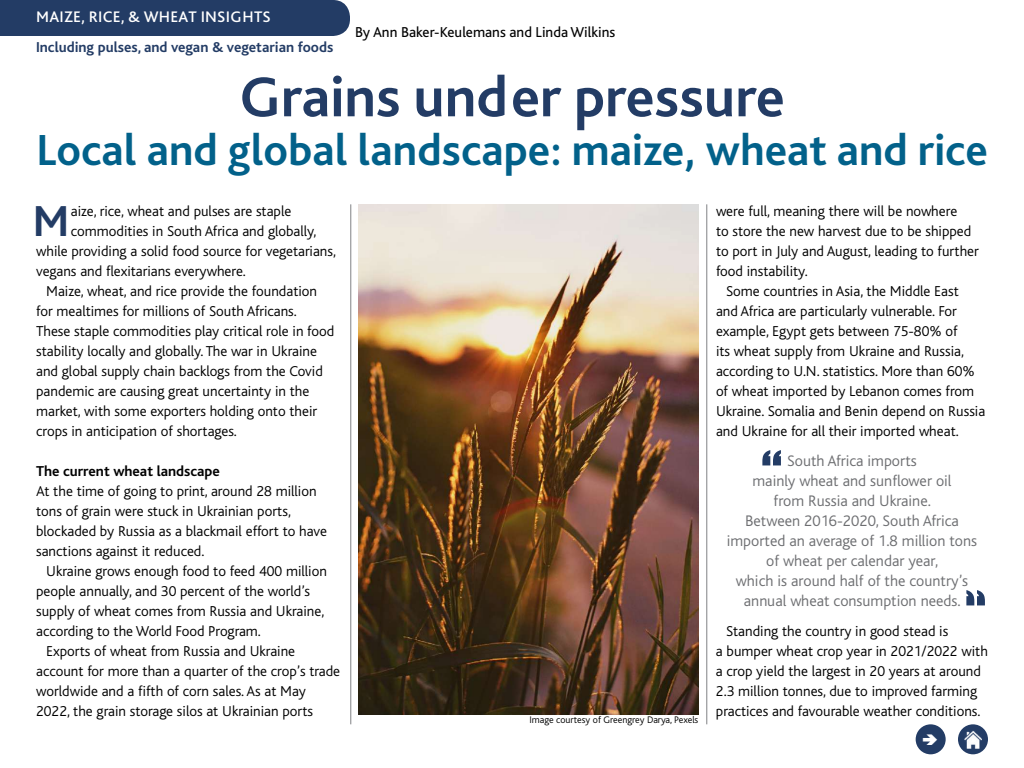
<style>
.page{position:relative;width:1024px;height:768px;background:#fff}
.page>*{position:absolute;margin:0;border:0;box-sizing:border-box;transform-origin:0 0}
.t1{font:60px "Impact";color:#233c65}
.t2{font:700 58.8px "Bliss Pro";color:#233c65}
.t3{font:700 45.5px "Bliss Pro";color:#02618a}
.t4{font:700 45.3px "Bliss Pro";color:#233c65}
.t5{font:300 16px/20px "Bliss";color:#6d6e71;text-align:center}
.t6{font:500 16px "Bliss Pro";color:#fff}
.t7{font:300 15px/20px "Bliss";color:#000}
.t8{font:700 15px "Bliss";color:#233c65}
.t9{font:15px "Bliss";color:#000}
.t10{font:700 15px "Bliss";color:#000}
.t11{font:300 10px "Bliss";color:#000}
</style>
<div class="page">
<div style="left:0;top:0;width:350px;height:36px;background:#233c65"></div>
<hr style="left:351px;top:204px;width:1px;height:520px;background:#808285">
<hr style="left:707px;top:204px;width:1px;height:520px;background:#808285">
<div style="left:916px;top:724px;width:30px;height:30px;background:#233c65;border-radius:50%"></div>
<div style="left:958px;top:724px;width:30px;height:30px;background:#233c65;border-radius:50%"></div>
<img style="left:964px;top:730px;width:18px;height:18px">
<img style="left:358px;top:204px;width:340px;height:510px">
<p class="t6" style="left:36px;top:6px;width:62px">MAIZE, RICE</p>
<p class="t6" style="left:121px;top:6px;width:35px">, &amp; WHEAT</p>
<p class="t6" style="left:201px;top:6px;width:10px">INSIGHTS</p>
<p class="t9" style="left:355px;top:24px;width:262px">By Ann Baker-Keulemans and Linda Wilkins</p>
<p class="t8" style="left:36px;top:39px;width:299px">Including pulses, and vegan &amp; vegetarian foods</p>
<h2 class="t2" style="left:239px;top:60px;width:547px">Grains under pressure</h2>
<h3 class="t3" style="left:36px;top:122px;width:954px">Local and global landscape: maize, wheat and rice</h3>
<h3 class="t4" style="left:33px;top:193px;width:39px">M</h3>
<p class="t7" style="left:71px;top:201px;width:222px">aize, rice, wheat and pulses are staple</p>
<p class="t7" style="left:71px;top:221px;width:247px">commodities in South Africa and globally,</p>
<p class="t7" style="left:36px;top:241px;width:301px">while providing a solid food source for vegetarians,</p>
<p class="t7" style="left:36px;top:261px;width:211px">vegans and flexitarians everywhere.</p>
<p class="t7" style="left:46px;top:281px;width:272px">Maize, wheat, and rice provide the foundation</p>
<p class="t7" style="left:36px;top:301px;width:262px">for mealtimes for millions of South Africans.</p>
<p class="t7" style="left:36px;top:321px;width:300px">These staple commodities play critical role in food</p>
<p class="t7" style="left:36px;top:341px;width:282px">stability locally and globally. The war in Ukraine</p>
<p class="t7" style="left:36px;top:361px;width:288px">and global supply chain backlogs from the Covid</p>
<p class="t7" style="left:36px;top:381px;width:275px">pandemic are causing great uncertainty in the</p>
<p class="t7" style="left:36px;top:401px;width:283px">market, with some exporters holding onto their</p>
<p class="t7" style="left:36px;top:421px;width:202px">crops in anticipation of shortages.</p>
<p class="t10" style="left:36px;top:463px;width:185px">The current wheat landscape</p>
<p class="t7" style="left:36px;top:481px;width:292px">At the time of going to print, around 28 million tons of grain were stuck in Ukrainian ports, blockaded by Russia as a blackmail effort to have sanctions against it reduced.</p>
<p class="t7" style="left:46px;top:561px;width:282px">Ukraine grows enough food to feed 400 million</p>
<p class="t7" style="left:36px;top:581px;width:276px">people annually, and 30 percent of the world’s</p>
<p class="t7" style="left:36px;top:601px;width:290px">supply of wheat comes from Russia and Ukraine,</p>
<p class="t7" style="left:36px;top:621px;width:226px">according to the World Food Program.</p>
<p class="t7" style="left:46px;top:641px;width:251px">Exports of wheat from Russia and Ukraine</p>
<p class="t7" style="left:36px;top:661px;width:306px">account for more than a quarter of the crop’s trade</p>
<p class="t7" style="left:36px;top:681px;width:271px">worldwide and a fifth of corn sales. As at May</p>
<p class="t7" style="left:36px;top:701px;width:279px">2022, the grain storage silos at Ukrainian ports</p>
<p class="t11" style="left:530px;top:715px;width:170px">Image courtesy of Greengrey Darya, Pexels</p>
<p class="t7" style="left:716px;top:201px;width:264px">were full, meaning there will be nowhere<br>to store the new harvest due to be shipped to port in July and August, leading to further food instability.</p>
<p class="t7" style="left:716px;top:281px;width:271px;text-indent:10px">Some countries in Asia, the Middle East<br>and Africa are particularly vulnerable. For example, Egypt gets between 75-80% of<br>its wheat supply from Ukraine and Russia, according to U.N. statistics. More than 60% of wheat imported by Lebanon comes from Ukraine. Somalia and Benin depend on Russia and Ukraine for all their imported wheat.</p>
<p class="t5" style="left:727px;top:451px;width:252px">South Africa imports<br>mainly wheat and sunflower oil<br>from Russia and Ukraine.<br>Between 2016-2020, South Africa imported an average of 1.8 million tons of wheat per calendar year,<br>which is around half of the country’s annual wheat consumption needs.</p>
<p class="t7" style="left:716px;top:621px;width:273px;text-indent:10px">Standing the country in good stead is<br>a bumper wheat crop year in 2021/2022 with a crop yield the largest in 20 years at around 2.3 million tonnes, due to improved farming practices and favourable weather conditions.</p>
<h1 class="t1" style="left:761px;top:427px;width:22px">“</h1>
</div>
